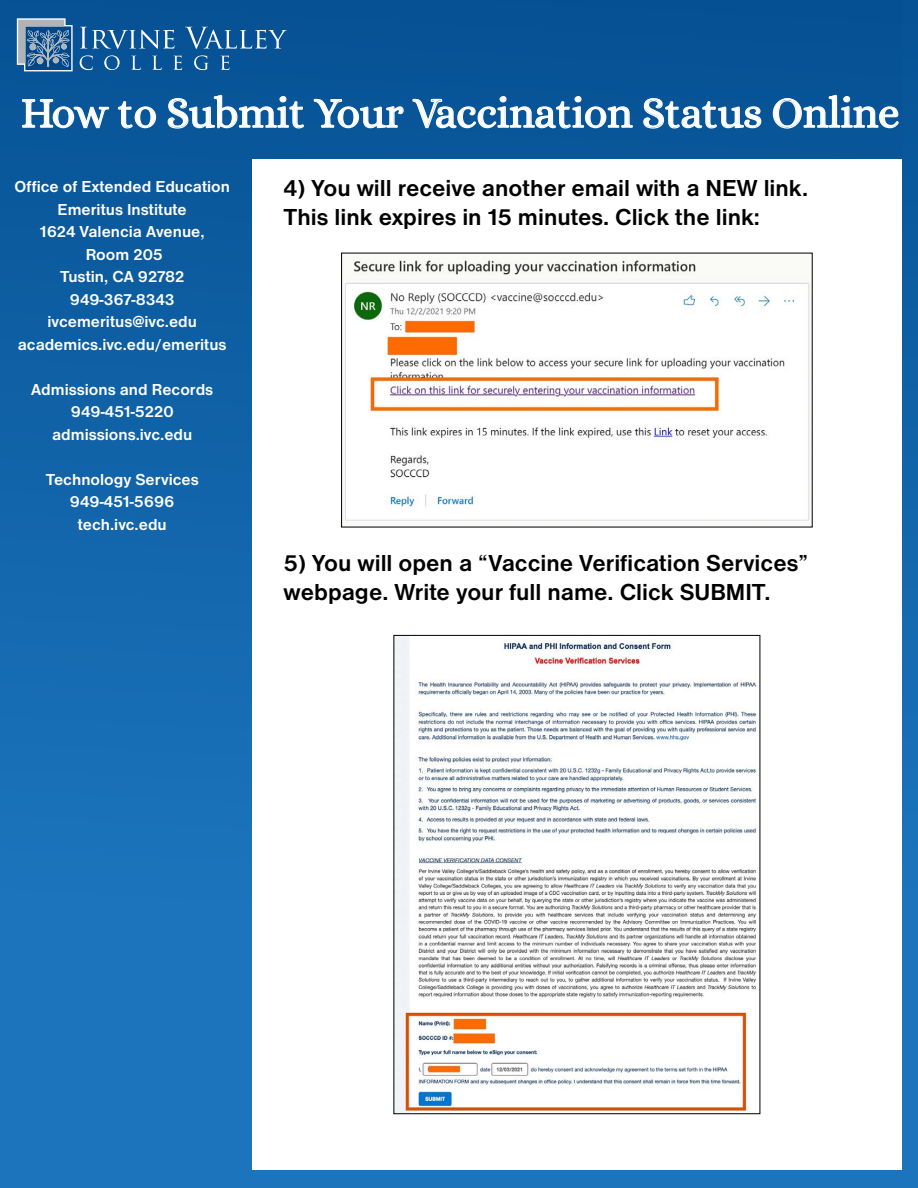
<style>
.page{position:relative;width:918px;height:1188px;background:#fff}
.page>*{position:absolute;margin:0;border:0;box-sizing:border-box;transform-origin:0 0}
.t1{font:43.5px "Alice";letter-spacing:-.015em;color:#fff}
.t2{font:700 24px "Nimbus San D";color:#000}
.t3{font:700 16.5px/22.5px "Nimbus San D";color:#fff;text-align:center}
</style>
<div class="page">
<div style="left:0;top:0;width:918px;height:1188px;background:linear-gradient(to bottom,#075396,#207bc3)"></div>
<svg style="left:21px;top:98px;width:89px;height:31px"></svg>
<svg style="left:117px;top:100px;width:40px;height:32px"></svg>
<svg style="left:167px;top:94px;width:138px;height:38px"></svg>
<svg style="left:313px;top:98px;width:92px;height:31px"></svg>
<svg style="left:411px;top:95px;width:223px;height:37px"></svg>
<svg style="left:643px;top:98px;width:119px;height:34px"></svg>
<svg style="left:772px;top:94px;width:127px;height:35px"></svg>
<svg style="left:80px;top:27px;width:95px;height:22px"></svg>
<svg style="left:185px;top:27px;width:102px;height:22px"></svg>
<svg style="left:80px;top:55px;width:13px;height:15px"></svg>
<svg style="left:104px;top:55px;width:16px;height:15px"></svg>
<svg style="left:131px;top:56px;width:10px;height:14px"></svg>
<svg style="left:152px;top:56px;width:10px;height:14px"></svg>
<svg style="left:173px;top:56px;width:9px;height:14px"></svg>
<svg style="left:194px;top:55px;width:15px;height:15px"></svg>
<svg style="left:221px;top:56px;width:9px;height:14px"></svg>
<svg style="left:17px;top:18px;width:56px;height:53px"></svg>
<div style="left:252px;top:159px;width:650px;height:1011px;background:#fff"></div>
<svg style="left:903px;top:0;width:15px;height:1188px"></svg>
<img style="left:345px;top:257px;width:466px;height:264px">
<img style="left:395px;top:637px;width:362px;height:475px">
<p class="t1" style="left:21px;top:89px;width:881px">How to Submit Your Vaccination Status Online</p>
<p class="t3" style="left:14px;top:175px;width:217px">Office of Extended Education</p>
<p class="t3" style="left:58px;top:198px;width:131px">Emeritus Institute</p>
<p class="t3" style="left:40px;top:220px;width:166px">1624 Valencia Avenue,</p>
<p class="t3" style="left:86px;top:243px;width:79px">Room 205</p>
<p class="t3" style="left:60px;top:265px;width:126px">Tustin, CA 92782</p>
<p class="t3" style="left:70px;top:288px;width:106px">949-367-8343</p>
<p class="t3" style="left:48px;top:310px;width:151px">ivcemeritus@ivc.edu</p>
<p class="t3" style="left:18px;top:333px;width:210px">academics.ivc.edu/emeritus</p>
<p class="t3" style="left:31px;top:378px;width:184px">Admissions and Records<br>949-451-5220</p>
<p class="t3" style="left:52px;top:423px;width:142px">admissions.ivc.edu</p>
<p class="t3" style="left:46px;top:468px;width:155px">Technology Services</p>
<p class="t3" style="left:70px;top:490px;width:106px">949-451-5696</p>
<p class="t3" style="left:78px;top:513px;width:90px">tech.ivc.edu</p>
<p class="t2" style="left:284px;top:175px;width:526px">4) You will receive another email with a NEW link.</p>
<p class="t2" style="left:284px;top:203px;width:478px">This link expires in 15 minutes. Click the link:</p>
<p class="t2" style="left:284px;top:549px;width:526px">5) You will open a “Vaccine Verification Services”</p>
<p class="t2" style="left:284px;top:578px;width:488px">webpage. Write your full name. Click SUBMIT.</p>
</div>
